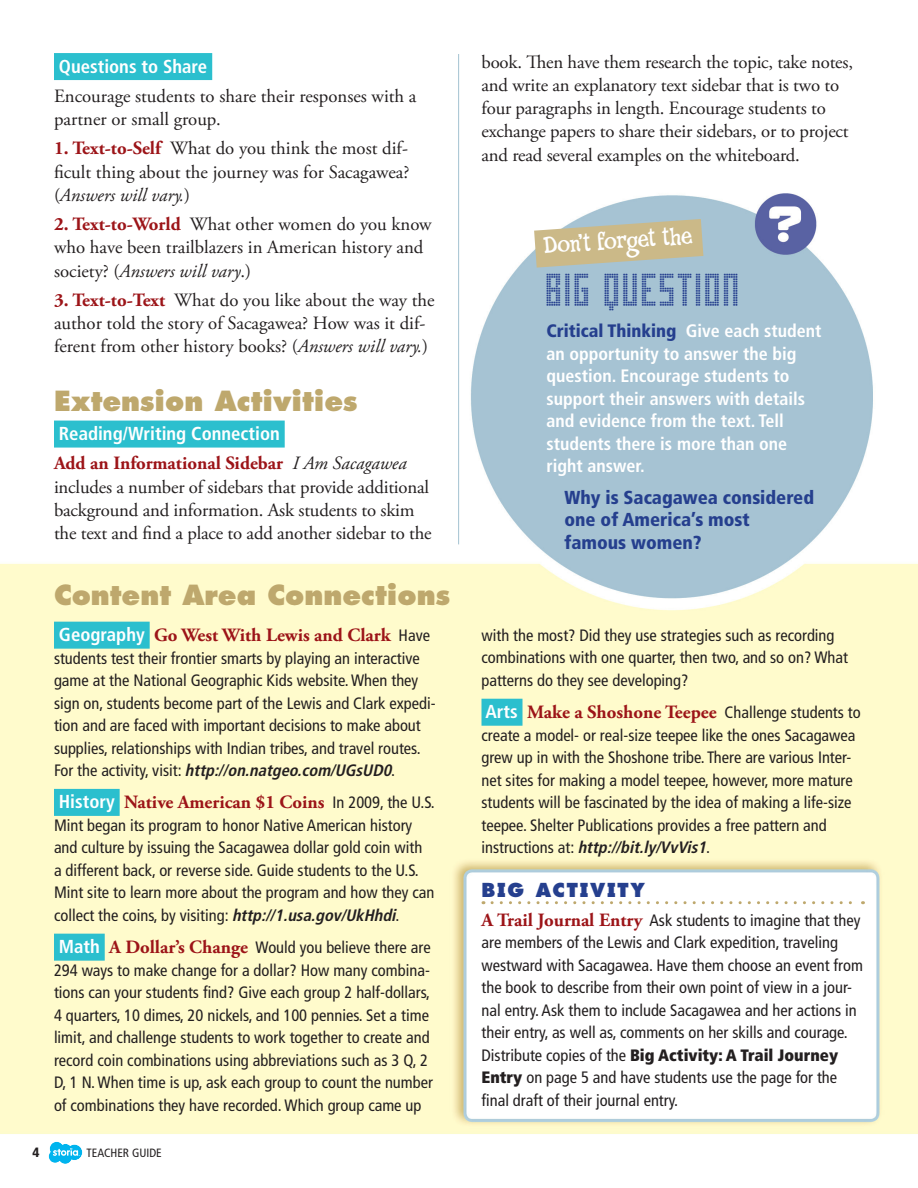
<style>
.page{position:relative;width:918px;height:1188px;background:#fff}
.page>*{position:absolute;margin:0;border:0;box-sizing:border-box;transform-origin:0 0}
.t1{font:46.5px "Pop Led";color:#253f8e}
.body_text{font:800 27px "Futura Infant";color:#bea86d}
.t2{font:24px "Fink Roman";color:#fff}
.body_text-2{font:18.75px/23.2px "Adobe Garamond Pro";letter-spacing:-.01em;color:#231f20}
.b-head{font:700 18.75px "Adobe Garamond Pro";color:#9c1418}
.bigQ_bodytext_white{font:900 condensed 18.75px/22.5px "Frutiger";color:#253f8e}
.b-head-2{font:700 condensed 18.75px "Frutiger";color:#fff}
.b-head-3{font:800 18.75px "Futura Infant";letter-spacing:.11em;color:#253f8e}
.bigQ_bodytext_white-2{font:700 condensed 18px/22.5px "Frutiger";color:#fff}
.b-head-4{font:condensed 16.5px/22.5px "Frutiger";color:#231f20}
.ContentArea_body{font:condensed 16.5px/22.5px "Frutiger";color:#231f20}
.t3{font:900 condensed 13.5px "Frutiger";color:#231f20}
.t4{font:condensed 12px "Frutiger";color:#231f20}
.s1{font-weight:700;color:#9c1418}
.s2{font-style:italic}
.s3{font-family:"Frutiger";font-stretch:condensed;color:#fff}
.s4{font-family:"Frutiger";font-weight:400;font-stretch:condensed;font-size:16.5px;color:#231f20}
.s5{font-weight:700;font-style:italic}
.s6{font-weight:700;font-size:18.75px;color:#fff}
.s7{font-family:"Adobe Garamond Pro";font-weight:700;font-stretch:normal;font-size:18.75px;color:#9c1418}
.s8{font-weight:900;color:#253f8e}
.s9{font-weight:900}
</style>
<div class="page">
<img style="left:0;top:53px;width:918px;height:1081px">
<svg style="left:48px;top:1141px;width:35px;height:23px"></svg>
<div style="left:54px;top:53px;width:158px;height:27px;background:#2bbfce"></div>
<div style="left:54px;top:421px;width:231px;height:27px;background:#2bbfce"></div>
<div style="left:54px;top:622px;width:96px;height:27px;background:#2bbfce"></div>
<div style="left:54px;top:789px;width:66px;height:27px;background:#2bbfce"></div>
<div style="left:54px;top:934px;width:51px;height:27px;background:#2bbfce"></div>
<hr style="left:458px;top:54px;width:1px;height:490px;background:#a3c2d1">
<svg style="left:534px;top:219px;width:169px;height:49px"></svg>
<div style="left:482px;top:699px;width:41px;height:27px;background:#2bbfce"></div>
<svg style="left:492px;top:901px;width:371px;height:3px"></svg>
<p class="b-head-2" style="left:59px;top:55px;width:150px">Questions to Share</p>
<p class="body_text-2" style="left:54px;top:85px;width:364px">Encourage students to share their responses with a partner or small group.</p>
<p class="body_text-2" style="left:54px;top:137px;width:357px;text-align:justify"><span class="s1">1. Text-to-Self</span> What do you think the most dif&shy;ficult thing about the journey was for Sacagawea? (<span class="s2">Answers will vary.</span>)</p>
<p class="body_text-2" style="left:54px;top:213px;width:379px"><span class="s1">2. Text-to-World</span> What other women do you know who have been trailblazers in American history and society? (<span class="s2">Answers will vary</span>.)</p>
<p class="body_text-2" style="left:54px;top:289px;width:382px"><span class="s1">3. Text-to-Text</span> What do you like about the way the author told the story of Sacagawea? How was it dif&shy;ferent from other history books? (<span class="s2">Answers will vary.</span>)</p>
<p class="body_text" style="left:54px;top:384px;width:305px">Extension Activities</p>
<p class="b-head-2" style="left:59px;top:422px;width:222px">Reading/Writing Connection</p>
<p class="body_text-2" style="left:54px;top:452px;width:379px"><span class="s1">Add an Informational Sidebar</span> <span class="s2">I Am Sacagawea </span>includes a number of sidebars that provide additional background and information. Ask students to skim the text and find a place to add another sidebar to the</p>
<p class="body_text" style="left:54px;top:578px;width:398px">Content Area Connections</p>
<p class="b-head" style="left:59px;top:624px;width:373px"><span class="s3">Geography</span> Go West With Lewis and Clark <span class="s4">Have</span></p>
<p class="b-head-4" style="left:54px;top:647px;width:383px">students test their frontier smarts by playing an interactive game at the National Geographic Kids website. When they sign on, students become part of the Lewis and Clark expedi&shy;tion and are faced with important decisions to make about supplies, relationships with Indian tribes, and travel routes.<br>For the activity, visit: <span class="s5">http://on.natgeo.com/UGsUD0</span>.</p>
<p class="b-head" style="left:59px;top:792px;width:377px"><span class="s3">History</span> Native American $1 Coins <span class="s4">In 2009, the U.S.</span></p>
<p class="b-head-4" style="left:54px;top:814px;width:382px">Mint began its program to honor Native American history and culture by issuing the Sacagawea dollar gold coin with<br>a different back, or reverse side. Guide students to the U.S.<br>Mint site to learn more about the program and how they can collect the coins, by visiting: <span class="s5">http://1.usa.gov/UkHhdi</span>.</p>
<p class="b-head-4" style="left:54px;top:936px;width:380px"><span class="s6">Math</span> <span class="s7">A Dollar’s Change</span> Would you believe there are 294 ways to make change for a dollar? How many combina&shy;tions can your students find? Give each group 2 half-dollars, 4 quarters, 10 dimes, 20 nickels, and 100 pennies. Set a time limit, and challenge students to work together to create and record coin combinations using abbreviations such as 3 Q, 2<br>D, 1 N. When time is up, ask each group to count the number of combinations they have recorded. Which group came up</p>
<p class="t3" style="left:33px;top:1144px;width:9px">4</p>
<p class="t4" style="left:87px;top:1146px;width:77px">TEACHER GUIDE</p>
<p class="body_text-2" style="left:482px;top:51px;width:373px">book. Then have them research the topic, take notes, and write an explanatory text sidebar that is two to four paragraphs in length. Encourage students to exchange papers to share their sidebars, or to project and read several examples on the whiteboard.</p>
<p class="t2" style="left:542px;top:231px;width:151px;rotate:-4deg">Don’t forget the</p>
<p class="t1" style="left:546px;top:264px;width:197px">BIG QUESTION</p>
<p class="bigQ_bodytext_white-2" style="left:546px;top:320px;width:277px"><span class="s8">Critical Thinking</span> Give each student an opportunity to answer the big question. Encourage students to support their answers with details and evidence from the text. Tell students there is more than one right answer.</p>
<p class="bigQ_bodytext_white" style="left:564px;top:486px;width:251px">Why is Sacagawea considered one of America’s most famous women?</p>
<p class="b-head-4" style="left:482px;top:624px;width:368px">with the most? Did they use strategies such as recording combinations with one quarter, then two, and so on? What patterns do they see developing?</p>
<p class="b-head" style="left:485px;top:701px;width:377px"><span class="s3">Arts</span> Make a Shoshone Teepee <span class="s4">Challenge students to</span></p>
<p class="b-head-4" style="left:482px;top:724px;width:376px">create a model- or real-size teepee like the ones Sacagawea grew up in with the Shoshone tribe. There are various Inter&shy;net sites for making a model teepee, however, more mature students will be fascinated by the idea of making a life-size teepee. Shelter Publications provides a free pattern and instructions at: <span class="s5">http://bit.ly/VvVis1</span>.</p>
<p class="b-head-3" style="left:482px;top:878px;width:165px">BIG ACTIVITY</p>
<p class="ContentArea_body" style="left:482px;top:909px;width:383px"><span class="s7">A Trail Journal Entry</span> Ask students to imagine that they are members of the Lewis and Clark expedition, traveling westward with Sacagawea. Have them choose an event from the book to describe from their own point of view in a jour&shy;nal entry. Ask them to include Sacagawea and her actions in their entry, as well as, comments on her skills and courage.<br>Distribute copies of the <span class="s9">Big Activity: A Trail Journey Entry</span> on page 5 and have students use the page for the final draft of their journal entry.</p>
</div>
